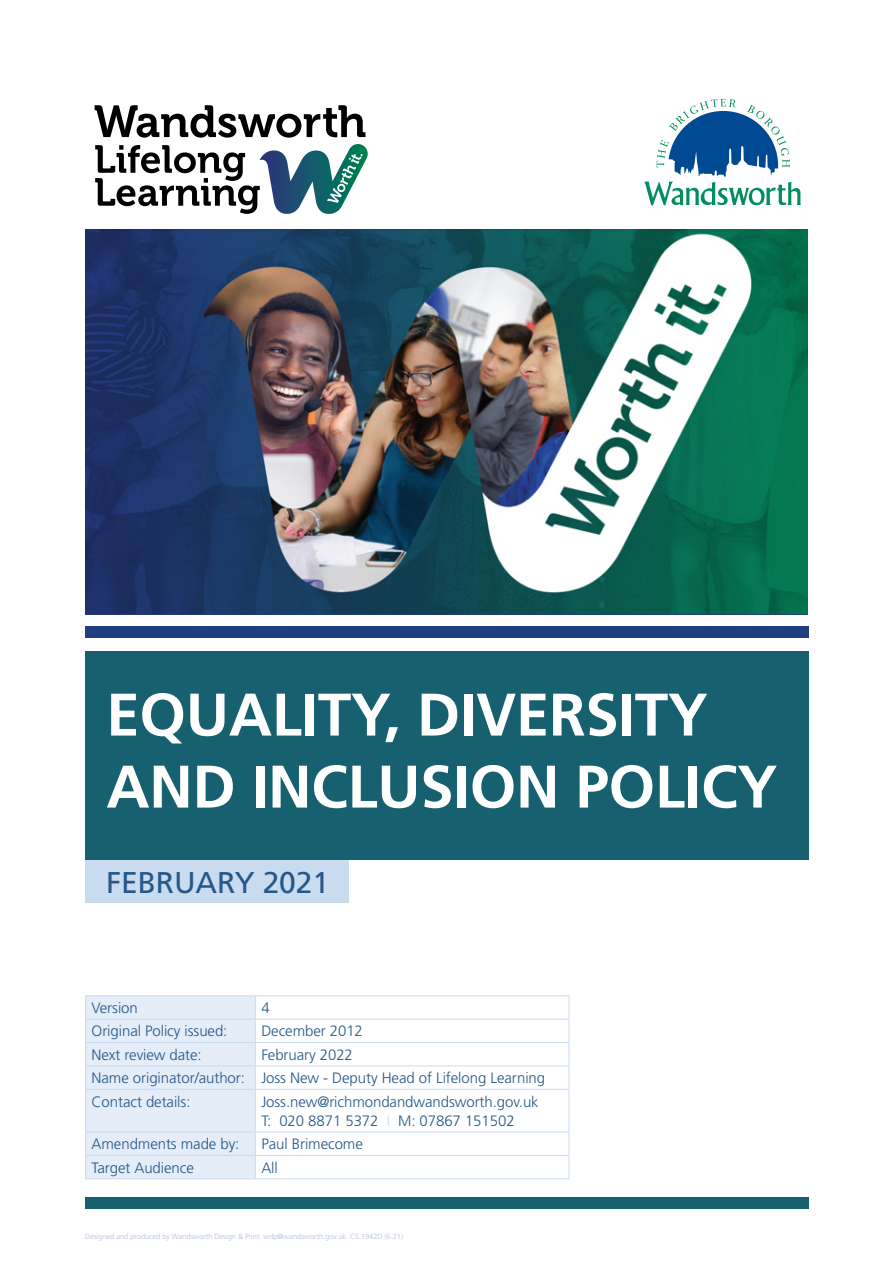
<style>
.page{position:relative;width:893px;height:1263px;background:#fff}
.page>*{position:absolute;margin:0;border:0;box-sizing:border-box;transform-origin:0 0}
.t1{font:700 60px/72px "Frutiger LT";letter-spacing:-.005em;color:#fff}
.t2{font:30px "Frutiger LT";letter-spacing:-.005em;color:#255788}
.t3{font:300 15px/23.4px "Frutiger LT";letter-spacing:-.005em;color:#255788}
.t4{font:300 7.5px "Frutiger LT";letter-spacing:-.005em;color:#aebde0}
.s1{color:#c8dbef}
</style>
<div class="page">
<div style="left:85px;top:626px;width:723px;height:11px;background:#213e80"></div>
<div style="left:85px;top:1197px;width:723px;height:11px;background:#176070"></div>
<div style="left:85px;top:652px;width:723px;height:208px;background:#176070"></div>
<div style="left:85px;top:860px;width:264px;height:42px;background:#c8dbef"></div>
<img style="left:85px;top:230px;width:723px;height:385px">
<svg style="left:644px;top:98px;width:157px;height:108px"></svg>
<hr style="left:85px;top:995px;width:170px;height:1px;background:#c8dbef">
<hr style="left:255px;top:995px;width:314px;height:1px;background:#c8dbef">
<hr style="left:255px;top:1019px;width:314px;height:1px;background:#c8dbef">
<hr style="left:255px;top:1042px;width:314px;height:1px;background:#c8dbef">
<hr style="left:255px;top:1065px;width:314px;height:1px;background:#c8dbef">
<svg style="left:569px;top:996px;width:1px;height:93px"></svg>
<hr style="left:255px;top:1089px;width:314px;height:1px;background:#c8dbef">
<hr style="left:569px;top:1090px;width:1px;height:42px;background:#c8dbef">
<hr style="left:255px;top:1132px;width:314px;height:1px;background:#c8dbef">
<hr style="left:255px;top:1155px;width:314px;height:1px;background:#c8dbef">
<div style="left:85px;top:996px;width:171px;height:182px;background:#e4edf8"></div>
<svg style="left:569px;top:1132px;width:1px;height:46px"></svg>
<hr style="left:85px;top:1178px;width:170px;height:1px;background:#c8dbef">
<hr style="left:255px;top:1178px;width:314px;height:1px;background:#c8dbef">
<svg style="left:95px;top:105px;width:270px;height:33px"></svg>
<svg style="left:95px;top:144px;width:273px;height:70px"></svg>
<h1 class="t1" style="left:106px;top:679px;width:673px">EQUALITY, DIVERSITY<br>AND INCLUSION POLICY</h1>
<h2 class="t2" style="left:106px;top:865px;width:224px">FEBRUARY 2021</h2>
<p class="t3" style="left:92px;top:996px;width:48px">Version</p>
<p class="t3" style="left:261px;top:996px;width:10px">4</p>
<p class="t3" style="left:92px;top:1020px;width:137px">Original Policy issued:</p>
<p class="t3" style="left:261px;top:1020px;width:103px">December 2012</p>
<p class="t3" style="left:92px;top:1043px;width:112px">Next review date:</p>
<p class="t3" style="left:92px;top:1043px;width:455px;text-indent:170px">February 2022<br>Name originator/author: Joss New - Deputy Head of Lifelong Learning<br>Contact details:</p>
<p class="t3" style="left:261px;top:1092px;width:279px;line-height:19.5px">Joss.new@richmondandwandsworth.gov.uk<br>T: 020 8871 5372 <span class="s1">I</span> M: 07867 151502</p>
<p class="t3" style="left:92px;top:1133px;width:149px">Amendments made by:</p>
<p class="t3" style="left:261px;top:1133px;width:103px">Paul Brimecome</p>
<p class="t3" style="left:92px;top:1156px;width:104px">Target Audience</p>
<p class="t3" style="left:261px;top:1156px;width:18px">All</p>
<p class="t4" style="left:85px;top:1232px;width:320px">Designed and produced by Wandsworth Design &amp; Print. wdp@wandsworth.gov.uk CS.1942D (6.21)</p>
</div>
